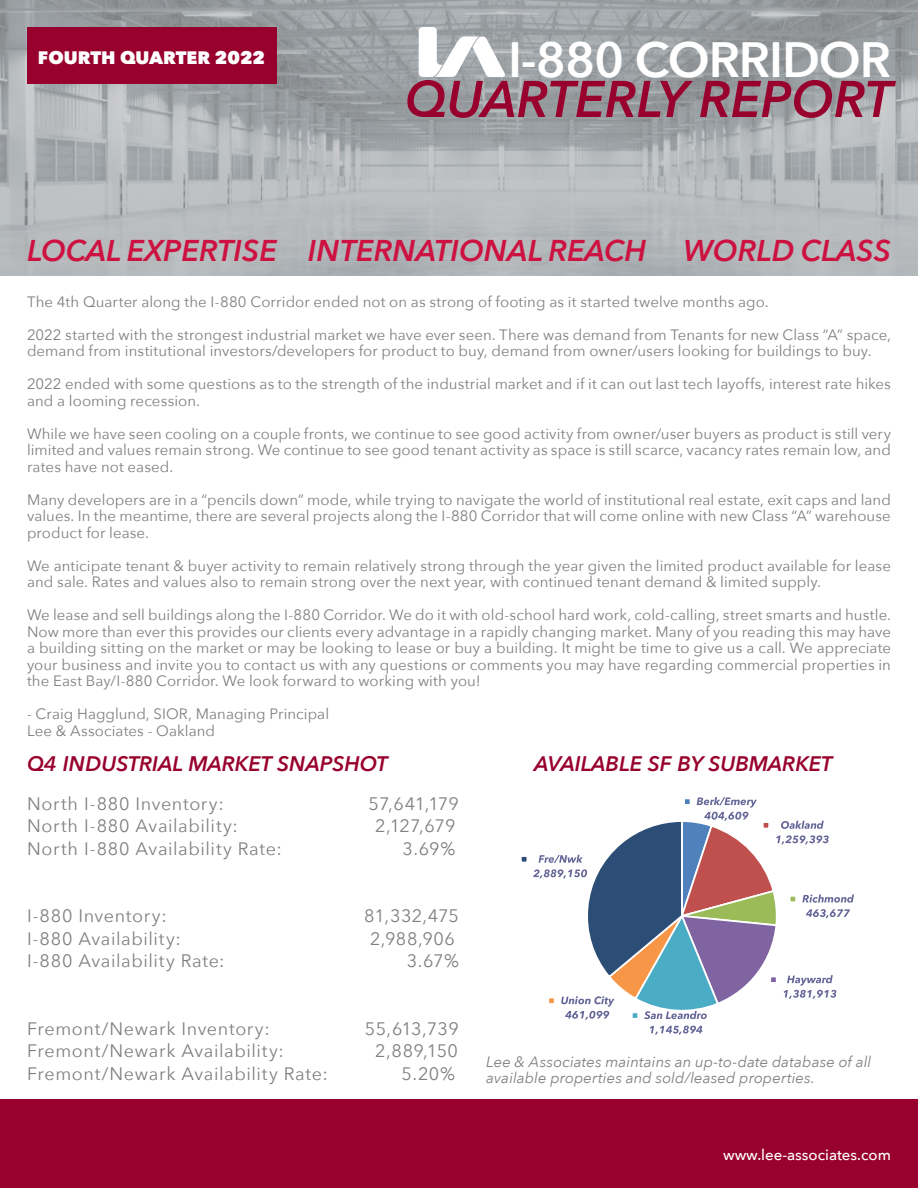
<style>
.page{position:relative;width:918px;height:1188px;background:#fff}
.page>*{position:absolute;margin:0;border:0;box-sizing:border-box;transform-origin:0 0}
.t1{font:italic 600 51px "Avenir Next";color:#98012d}
.t2{font:600 49.5px "Avenir Next";letter-spacing:-.02em;color:#fff}
.Subhead{font:italic 600 30px "Avenir Next";color:#cd1141}
.Subhead-2{font:italic 600 21px "Avenir Next";color:#98012d}
.t3{font:18px "Avenir Next";letter-spacing:.035em;color:#7e8083}
.t4{font:800 18px "Avenir Next";color:#fff}
.t5{font:15px/16.5px "Avenir Next";letter-spacing:.005em;color:#7e8083}
.t6{font:italic 15px/16.5px "Avenir Next";letter-spacing:.005em;color:#7e8083}
.Subhead-3{font:500 15px "Avenir Next";color:#fff}
</style>
<div class="page">
<div style="left:0;top:1100px;width:918px;height:88px;background:#98012d"></div>
<svg style="left:0;top:0;width:918px;height:275px;background:#aaaeb1"></svg>
<svg style="left:419px;top:27px;width:87px;height:50px"></svg>
<div style="left:27px;top:27px;width:249px;height:56px;background:#98012d"></div>
<svg style="left:650px;top:1026px;width:52px;height:9px"></svg>
<div style="left:521px;top:856px;width:6px;height:7px;background:#2c4d75"></div>
<div style="left:520px;top:855px;width:8px;height:8px;border:2px solid #fff"></div>
<svg style="left:533px;top:797px;width:321px;height:223px"></svg>
<p class="t4" style="left:38px;top:47px;width:229px">FOURTH QUARTER 2022</p>
<p class="t2" style="left:508px;top:17px;width:384px">I-880 CORRIDOR</p>
<p class="t1" style="left:405px;top:56px;width:489px">QUARTERLY REPORT</p>
<p class="Subhead" style="left:27px;top:225px;width:866px">LOCAL EXPERTISE INTERNATIONAL REACH WORLD CLASS</p>
<p class="t5" style="left:27px;top:292px;width:743px">The 4th Quarter along the I-880 Corridor ended not on as strong of footing as it started twelve months ago.</p>
<p class="t5" style="left:27px;top:325px;width:866px">2022 started with the strongest industrial market we have ever seen. There was demand from Tenants for new Class “A” space, demand from institutional investors/developers for product to buy, demand from owner/users looking for buildings to buy.</p>
<p class="t5" style="left:27px;top:375px;width:865px">2022 ended with some questions as to the strength of the industrial market and if it can out last tech layoffs, interest rate hikes and a looming recession.</p>
<p class="t5" style="left:27px;top:424px;width:866px;text-align:justify">While we have seen cooling on a couple fronts, we continue to see good activity from owner/user buyers as product is still very limited and values remain strong. We continue to see good tenant activity as space is still scarce, vacancy rates remain low, and rates have not eased.</p>
<p class="t5" style="left:27px;top:490px;width:865px;text-align:justify">Many developers are in a “pencils down” mode, while trying to navigate the world of institutional real estate, exit caps and land values. In the meantime, there are several projects along the I-880 Corridor that will come online with new Class “A” warehouse product for lease.</p>
<p class="t5" style="left:27px;top:556px;width:865px">We anticipate tenant &amp; buyer activity to remain relatively strong through the year given the limited product available for lease and sale. Rates and values also to remain strong over the next year, with continued tenant demand &amp; limited supply.</p>
<p class="t5" style="left:27px;top:606px;width:866px;text-align:justify">We lease and sell buildings along the I-880 Corridor. We do it with old-school hard work, cold-calling, street smarts and hustle.<br>Now more than ever this provides our clients every advantage in a rapidly changing market. Many of you reading this may have a building sitting on the market or may be looking to lease or buy a building. It might be time to give us a call. We appreciate your business and invite you to contact us with any questions or comments you may have regarding commercial properties in the East Bay/I-880 Corridor. We look forward to working with you!</p>
<p class="t5" style="left:27px;top:705px;width:304px">- Craig Hagglund, SIOR, Managing Principal</p>
<p class="t5" style="left:27px;top:721px;width:190px">Lee &amp; Associates - Oakland</p>
<p class="Subhead-2" style="left:27px;top:746px;width:362px">Q4 INDUSTRIAL MARKET SNAPSHOT</p>
<p class="Subhead-2" style="left:534px;top:746px;width:299px">AVAILABLE SF BY SUBMARKET</p>
<p class="t3" style="left:27px;top:788px;width:198px">North I-880 Inventory:</p>
<p class="t3" style="left:369px;top:788px;width:92px">57,641,179</p>
<p class="t3" style="left:27px;top:811px;width:213px">North I-880 Availability:</p>
<p class="t3" style="left:375px;top:811px;width:82px">2,127,679</p>
<p class="t3" style="left:27px;top:833px;width:256px">North I-880 Availability Rate:</p>
<p class="t3" style="left:403px;top:833px;width:54px">3.69%</p>
<p class="t3" style="left:27px;top:901px;width:141px">I-880 Inventory:</p>
<p class="t3" style="left:364px;top:901px;width:96px">81,332,475</p>
<p class="t3" style="left:27px;top:923px;width:155px">I-880 Availability:</p>
<p class="t3" style="left:370px;top:923px;width:86px">2,988,906</p>
<p class="t3" style="left:27px;top:946px;width:199px">I-880 Availability Rate:</p>
<p class="t3" style="left:407px;top:946px;width:54px">3.67%</p>
<p class="t3" style="left:27px;top:1013px;width:244px">Fremont/Newark Inventory:</p>
<p class="t3" style="left:365px;top:1013px;width:95px">55,613,739</p>
<p class="t3" style="left:27px;top:1036px;width:258px">Fremont/Newark Availability:</p>
<p class="t3" style="left:375px;top:1036px;width:84px">2,889,150</p>
<p class="t3" style="left:27px;top:1058px;width:302px">Fremont/Newark Availability Rate:</p>
<p class="t3" style="left:402px;top:1058px;width:55px">5.20%</p>
<p class="t6" style="left:486px;top:1053px;width:387px">Lee &amp; Associates maintains an up-to-date database of all available properties and sold/leased properties.</p>
<p class="Subhead-3" style="left:723px;top:1142px;width:169px">www.lee-associates.com</p>
</div>
